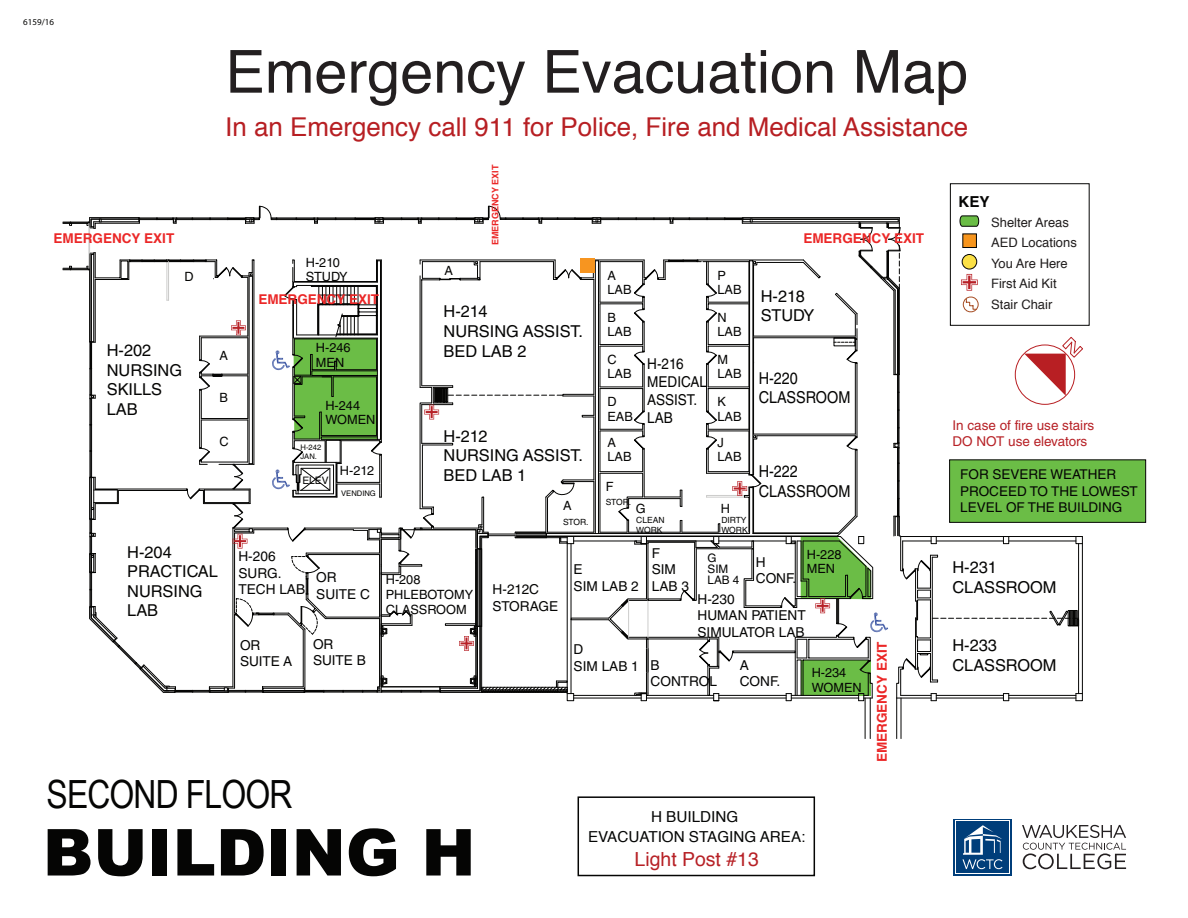
<style>
.page{position:relative;width:1188px;height:918px;background:#fff}
.page>*{position:absolute;margin:0;border:0;box-sizing:border-box;transform-origin:0 0}
.t1{font:900 64.8px "Arial";color:#050504}
.t2{font:59.4px "Helvetica";color:#231f20}
.t3{font:38.85px "Arial Narrow";letter-spacing:-.02em;color:#050504}
.t4{font:25.95px "Helvetica";color:#b71f23}
.t5{font:19.5px "Helvetica";color:#b72126}
.t6{font:16.35px/19.6px "Helvetica LT Std";color:#050504}
.t7{font:16.35px/19.6px "Helvetica LT Std";color:#050504;scale:.88 1}
.t8{font:15.15px/20.5px "Helvetica";color:#050605;text-align:center}
.t9{font:700 15.15px "Helvetica";color:#050504}
.t10{font:15px/18px "Helvetica LT Std";color:#050504;scale:.9 1}
.t11{font:13.65px/16.4px "Helvetica LT Std";color:#050504}
.t12{font:700 13.5px "Helvetica";color:#eb2727}
.t13{font:13.5px/16.2px "Helvetica LT Std";color:#050504}
.t14{font:13.5px/16.2px "Helvetica LT Std";color:#b72126}
.t15{font:12.9px/20.5px "Helvetica";color:#211e1e}
.t16{font:12.75px/14.5px "Helvetica LT Std";color:#050504}
.t17{font:11.7px/10.9px "Helvetica LT Std";color:#050504}
.t18{font:10.35px "Helvetica LT Std";color:#050504}
.t19{font:700 9px "Helvetica";color:#eb2727}
.t20{font:9px "Myriad Pro";color:#050504}
.t21{font:8.55px/9.8px "Helvetica LT Std";color:#050504}
.t22{font:7.65px/8.7px "Helvetica LT Std";color:#050504}
</style>
<div class="page">
<div style="left:950px;top:183px;width:139px;height:143px;border:1px solid #050504"></div>
<svg style="left:953px;top:819px;width:59px;height:57px"></svg>
<svg style="left:1022px;top:825px;width:104px;height:44px"></svg>
<div style="left:955px;top:821px;width:55px;height:53px;background:#fff"></div>
<div style="left:956px;top:821px;width:53px;height:52px;background:#003e7a"></div>
<svg style="left:962px;top:825px;width:41px;height:44px"></svg>
<div style="left:578px;top:796px;width:237px;height:80px;background:#fff;border:2px solid #050504"></div>
<hr style="left:896px;top:698px;width:1px;height:41px;background:#050504">
<hr style="left:901px;top:698px;width:1px;height:41px;background:#050504">
<hr style="left:865px;top:698px;width:1px;height:41px;background:#050504">
<hr style="left:870px;top:698px;width:1px;height:41px;background:#050504">
<div style="left:949px;top:459px;width:197px;height:64px;background:#6bbd46;border:1px solid #050504"></div>
<svg style="left:63px;top:206px;width:1020px;height:495px"></svg>
<p class="t20" style="left:23px;top:16px;width:32px">6159/16</p>
<h2 class="t2" style="left:225px;top:26px;width:744px">Emergency Evacuation Map</h2>
<h3 class="t4" style="left:225px;top:107px;width:745px">In an Emergency call 911 for Police, Fire and Medical Assistance</h3>
<p class="t12" style="left:54px;top:227px;width:122px">EMERGENCY EXIT</p>
<p class="t16" style="left:185px;top:269px;width:11px">D</p>
<p class="t6" style="left:107px;top:340px;width:77px">H-202<br>NURSING<br>SKILLS<br>LAB</p>
<p class="t16" style="left:219px;top:348px;width:10px">A</p>
<p class="t16" style="left:219px;top:390px;width:10px">B</p>
<p class="t16" style="left:219px;top:435px;width:11px">C</p>
<p class="t16" style="left:306px;top:255px;width:43px">H-210<br>STUDY</p>
<p class="t12" style="left:258px;top:288px;width:122px">EMERGENCY EXIT</p>
<p class="t16" style="left:316px;top:340px;width:36px">H-246<br>MEN</p>
<p class="t16" style="left:325px;top:398px;width:51px">H-244<br>WOMEN</p>
<p class="t22" style="left:301px;top:443px;width:22px">H-242<br>JAN.</p>
<p class="t18" style="left:302px;top:475px;width:28px">ELEV</p>
<p class="t16" style="left:340px;top:463px;width:36px">H-212</p>
<p class="t22" style="left:341px;top:489px;width:36px">VENDING</p>
<p class="t16" style="left:444px;top:263px;width:10px">A</p>
<p class="t19" style="left:488px;top:245px;width:82px;rotate:-90deg">EMERGENCY EXIT</p>
<p class="t6" style="left:444px;top:302px;width:141px">H-214<br>NURSING ASSIST.<br>BED LAB 2</p>
<p class="t6" style="left:444px;top:426px;width:141px">H-212<br>NURSING ASSIST.<br>BED LAB 1</p>
<p class="t16" style="left:607px;top:268px;width:26px">A<br>LAB</p>
<p class="t16" style="left:607px;top:310px;width:26px">B<br>LAB</p>
<p class="t16" style="left:607px;top:352px;width:26px">C<br>LAB</p>
<p class="t16" style="left:607px;top:394px;width:27px">D<br>EAB</p>
<p class="t16" style="left:607px;top:435px;width:26px">A<br>LAB</p>
<p class="t16" style="left:606px;top:480px;width:9px">F</p>
<p class="t10" style="left:647px;top:355px;width:68px">H-216<br>MEDICAL<br>ASSIST.<br>LAB</p>
<p class="t21" style="left:606px;top:497px;width:27px">STOR.</p>
<p class="t16" style="left:563px;top:499px;width:10px">A</p>
<p class="t21" style="left:563px;top:517px;width:27px">STOR.</p>
<p class="t21" style="left:636px;top:515px;width:30px">CLEAN<br>WORK</p>
<p class="t16" style="left:636px;top:501px;width:11px">G</p>
<p class="t16" style="left:717px;top:268px;width:26px">P<br>LAB</p>
<p class="t16" style="left:717px;top:310px;width:26px">N<br>LAB</p>
<p class="t16" style="left:717px;top:352px;width:26px">M<br>LAB</p>
<p class="t16" style="left:717px;top:394px;width:26px">K<br>LAB</p>
<p class="t16" style="left:717px;top:435px;width:26px">J<br>LAB</p>
<p class="t16" style="left:721px;top:501px;width:11px">H</p>
<p class="t21" style="left:721px;top:515px;width:28px">DIRTY<br>WORK</p>
<p class="t12" style="left:803px;top:227px;width:122px">EMERGENCY EXIT</p>
<p class="t6" style="left:761px;top:286px;width:55px">H-218<br>STUDY</p>
<p class="t7" style="left:759px;top:368px;width:106px">H-220<br>CLASSROOM</p>
<p class="t7" style="left:759px;top:462px;width:106px">H-222<br>CLASSROOM</p>
<p class="t9" style="left:958px;top:190px;width:33px">KEY</p>
<p class="t15" style="left:991px;top:212px;width:87px">Shelter Areas<br>AED Locations<br>You Are Here<br>First Aid Kit<br>Stair Chair</p>
<p class="t14" style="left:952px;top:417px;width:143px">In case of fire use stairs<br>DO NOT use elevators</p>
<p class="t13" style="left:960px;top:467px;width:179px">FOR SEVERE WEATHER<br>PROCEED TO THE LOWEST<br>LEVEL OF THE BUILDING</p>
<p class="t6" style="left:127px;top:542px;width:92px">H-204<br>PRACTICAL<br>NURSING<br>LAB</p>
<p class="t11" style="left:238px;top:549px;width:68px">H-206<br>SURG.<br>TECH LAB</p>
<p class="t11" style="left:316px;top:569px;width:55px">OR<br>SUITE C</p>
<p class="t11" style="left:240px;top:637px;width:54px">OR<br>SUITE A</p>
<p class="t11" style="left:313px;top:636px;width:54px">OR<br>SUITE B</p>
<p class="t16" style="left:386px;top:573px;width:89px">H-208<br>PHLEBOTOMY<br>CLASSROOM</p>
<p class="t11" style="left:574px;top:561px;width:67px">E<br>SIM LAB 2</p>
<p class="t11" style="left:493px;top:581px;width:67px">H-212C<br>STORAGE</p>
<p class="t11" style="left:652px;top:545px;width:39px">F<br>SIM<br>LAB 3</p>
<p class="t11" style="left:756px;top:554px;width:42px">H<br>CONF.</p>
<p class="t17" style="left:708px;top:552px;width:33px">G<br>SIM<br>LAB 4</p>
<p class="t16" style="left:807px;top:547px;width:36px">H-228<br>MEN</p>
<p class="t11" style="left:698px;top:591px;width:110px">H-230<br>HUMAN PATIENT<br>SIMULATOR LAB</p>
<p class="t11" style="left:574px;top:641px;width:11px">D</p>
<p class="t11" style="left:574px;top:658px;width:88px">SIM LAB 1 B</p>
<p class="t11" style="left:651px;top:673px;width:68px">CONTROL</p>
<p class="t11" style="left:740px;top:657px;width:42px">A<br>CONF.</p>
<p class="t16" style="left:812px;top:666px;width:51px">H-234<br>WOMEN</p>
<h3 class="t3" style="left:47px;top:766px;width:247px">SECOND FLOOR</h3>
<h1 class="t1" style="left:43px;top:805px;width:434px">BUILDING H</h1>
<p class="t8" style="left:588px;top:807px;width:219px">H BUILDING<br>EVACUATION STAGING AREA:</p>
<p class="t5" style="left:635px;top:844px;width:126px">Light Post #13</p>
<p class="t12" style="left:871px;top:762px;width:122px;rotate:-90deg">EMERGENCY EXIT</p>
<p class="t6" style="left:952px;top:558px;width:106px">H-231<br>CLASSROOM</p>
<p class="t6" style="left:952px;top:635px;width:106px">H-233<br>CLASSROOM</p>
</div>
